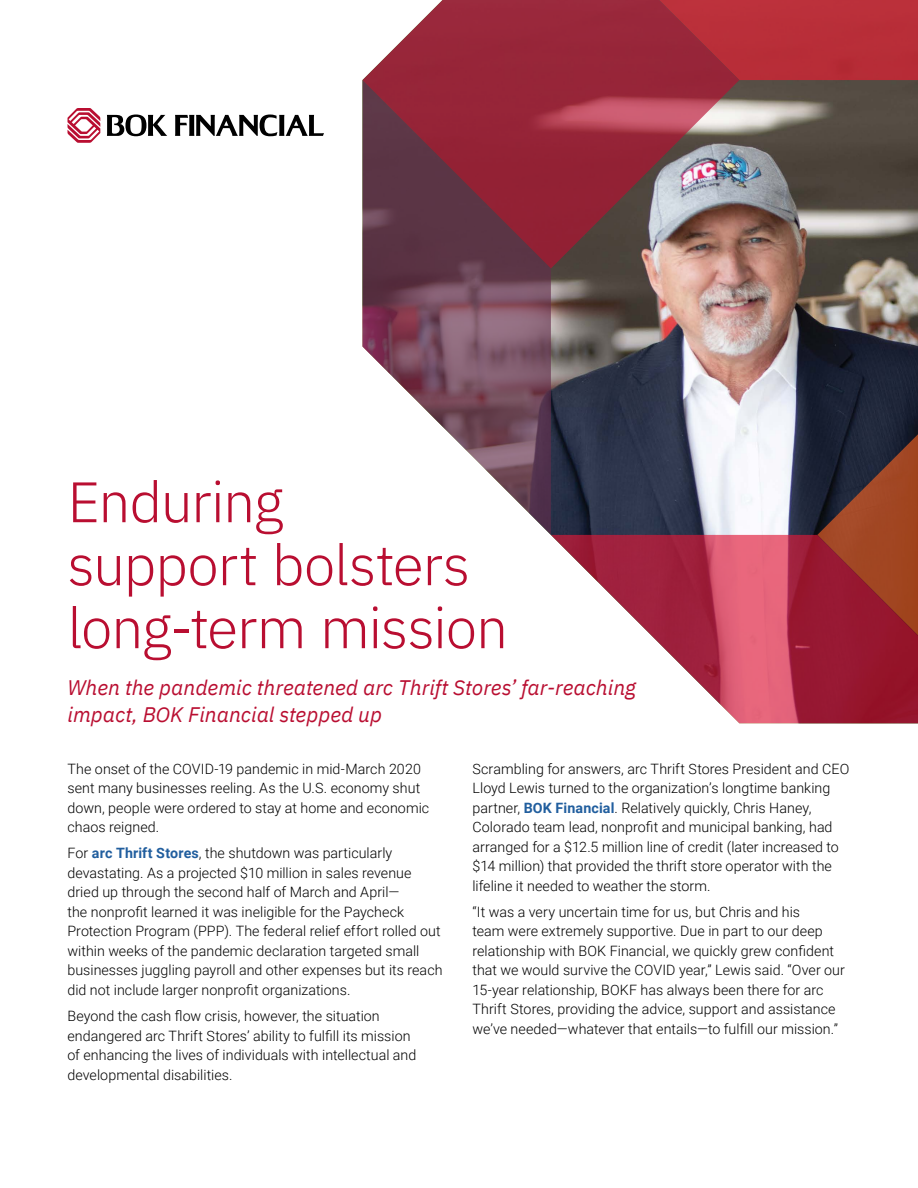
<style>
.page{position:relative;width:918px;height:1188px;background:#fff}
.page>*{position:absolute;margin:0;border:0;box-sizing:border-box;transform-origin:0 0}
.t1{font:300 57px/63px "IBM Plex Sans";letter-spacing:-.02em;color:#b90e31}
.t2{font:italic 21px/27px "IBM Plex Sans";color:#b90e31}
.t3{font:300 14.25px/19.5px "Roboto";letter-spacing:.005em;color:#000}
.s1{font-weight:700;color:#215e9e}
</style>
<div class="page">
<img style="left:551px;top:80px;width:367px;height:455px">
<svg style="left:363px;top:268px;width:188px;height:267px"></svg>
<div style="left:739px;top:0;width:179px;height:80px;background:#b82e38"></div>
<svg style="left:817px;top:347px;width:101px;height:188px"></svg>
<svg style="left:363px;top:0;width:376px;height:268px;fill:#96283b"></svg>
<svg style="left:551px;top:535px;width:367px;height:188px"></svg>
<svg style="left:107px;top:115px;width:60px;height:21px"></svg>
<svg style="left:68px;top:108px;width:32px;height:35px"></svg>
<svg style="left:175px;top:115px;width:149px;height:21px"></svg>
<h1 class="t1" style="left:68px;top:466px;width:442px">Enduring<br>support bolsters long-term mission</h1>
<h2 class="t2" style="left:68px;top:673px;width:570px">When the pandemic threatened arc Thrift Stores’ far-reaching impact, BOK Financial stepped up</h2>
<p class="t3" style="left:68px;top:758px;width:363px">The onset of the COVID-19 pandemic in mid-March 2020 sent many businesses reeling. As the U.S. economy shut down, people were ordered to stay at home and economic chaos reigned.</p>
<p class="t3" style="left:67px;top:843px;width:377px">For <span class="s1">arc Thrift Stores</span>, the shutdown was particularly devastating. As a projected $10 million in sales revenue dried up through the second half of March and April—<br>the nonprofit learned it was ineligible for the Paycheck Protection Program (PPP). The federal relief effort rolled out within weeks of the pandemic declaration targeted small businesses juggling payroll and other expenses but its reach did not include larger nonprofit organizations.</p>
<p class="t3" style="left:67px;top:1006px;width:350px">Beyond the cash flow crisis, however, the situation endangered arc Thrift Stores’ ability to fulfill its mission of enhancing the lives of individuals with intellectual and developmental disabilities.</p>
<p class="t3" style="left:472px;top:758px;width:378px">Scrambling for answers, arc Thrift Stores President and CEO Lloyd Lewis turned to the organization’s longtime banking partner, <span class="s1">BOK Financial</span>. Relatively quickly, Chris Haney, Colorado team lead, nonprofit and municipal banking, had arranged for a $12.5 million line of credit (later increased to $14 million) that provided the thrift store operator with the lifeline it needed to weather the storm.</p>
<p class="t3" style="left:472px;top:902px;width:374px">“It was a very uncertain time for us, but Chris and his<br>team were extremely supportive. Due in part to our deep relationship with BOK Financial, we quickly grew confident that we would survive the COVID year,” Lewis said. “Over our 15-year relationship, BOKF has always been there for arc Thrift Stores, providing the advice, support and assistance we’ve needed—whatever that entails—to fulfill our mission.”</p>
</div>
